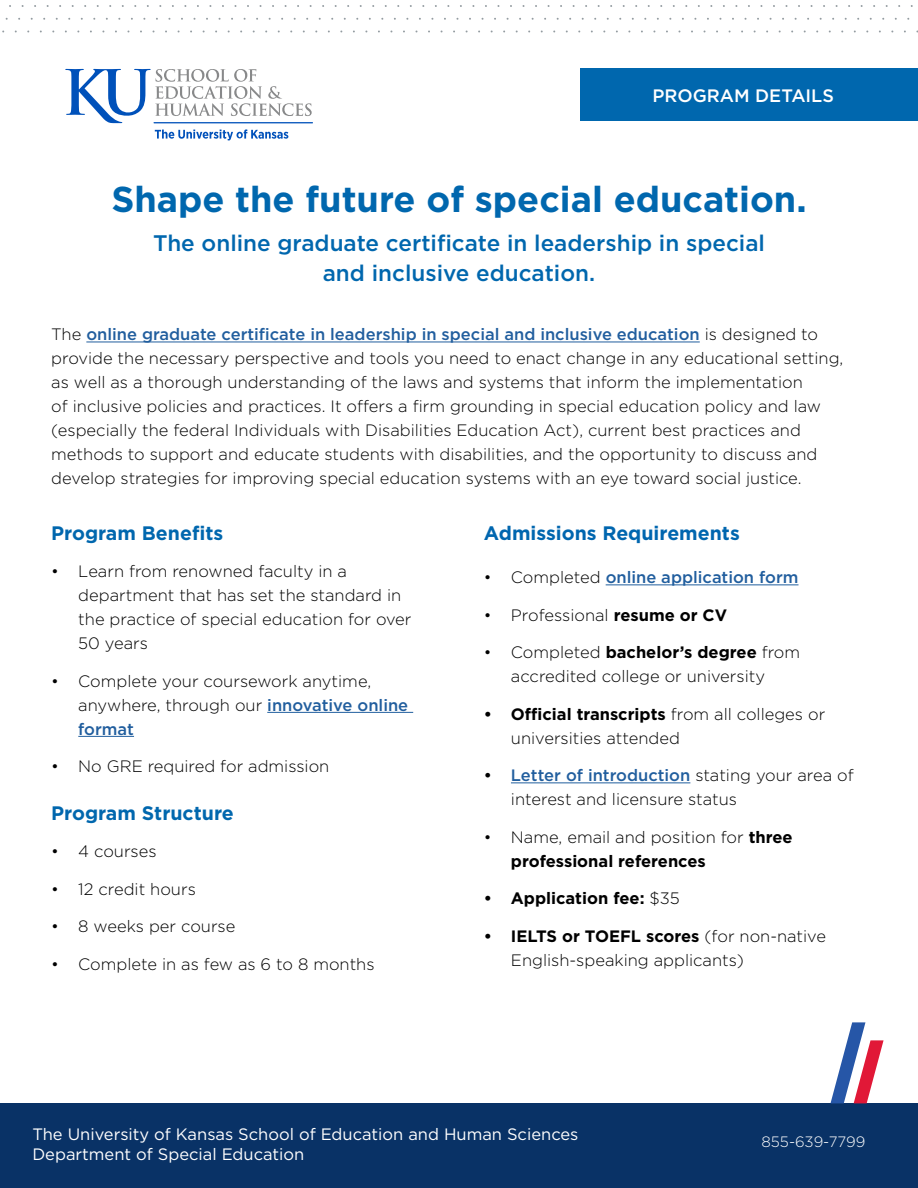
<style>
.page{position:relative;width:918px;height:1188px;background:#fff}
.page>*{position:absolute;margin:0;border:0;box-sizing:border-box;transform-origin:0 0}
.t1{font:700 36px "Gotham";color:#0067ae}
.t2{font:500 22.5px/30px "Gotham";color:#0067ae;text-align:center}
.t3{font:700 19.5px "Gotham";color:#0067ae}
.t4{font:700 19.5px "Gotham";color:#0066af}
.t5{font:500 18px "Gotham";color:#fff}
.t6{font:300 16.5px/24px "Gotham";color:#000}
.t7{font:16.5px/19.8px "Gotham";color:#fff}
.t8{font:700 16.5px/24px "Gotham";color:#000}
.t9{font:500 16.5px "Gotham";color:#215e9e}
.t10{font:300 15px "Gotham";color:#fff}
.s1{font-weight:500;color:#215e9e}
.s2{font-weight:300;color:#000}
.s3{font-weight:700}
.s4{font-weight:500}
.s5{font-weight:300}
</style>
<div class="page">
<div style="left:580px;top:68px;width:338px;height:53px;background:#0067ae"></div>
<div style="left:0;top:1103px;width:918px;height:85px;background:#093266"></div>
<svg style="left:5px;top:5px;width:708px;height:15px"></svg>
<svg style="left:719px;top:5px;width:194px;height:15px"></svg>
<hr style="left:154px;top:122px;width:159px;height:1px;background:#0051ba">
<svg style="left:155px;top:129px;width:133px;height:11px"></svg>
<svg style="left:65px;top:69px;width:247px;height:54px"></svg>
<svg style="left:831px;top:1022px;width:53px;height:81px"></svg>
<hr style="left:267px;top:712px;width:146px;height:1px;background:#215e9e">
<hr style="left:78px;top:736px;width:56px;height:1px;background:#215e9e">
<hr style="left:86px;top:342px;width:614px;height:1px;background:#215e9e">
<hr style="left:606px;top:584px;width:193px;height:1px;background:#215e9e">
<hr style="left:511px;top:782px;width:179px;height:1px;background:#215e9e">
<p class="t5" style="left:653px;top:84px;width:183px">PROGRAM DETAILS</p>
<h1 class="t1" style="left:111px;top:176px;width:697px">Shape the future of special education.</h1>
<h2 class="t2" style="left:153px;top:228px;width:613px">The online graduate certificate in leadership in special and inclusive education.</h2>
<p class="t6" style="left:51px;top:322px;width:794px">The <span class="s1">online graduate certificate in leadership in special and inclusive education</span> is designed to provide the necessary perspective and tools you need to enact change in any educational setting, as well as a thorough understanding of the laws and systems that inform the implementation<br>of inclusive policies and practices. It offers a firm grounding in special education policy and law (especially the federal Individuals with Disabilities Education Act), current best practices and methods to support and educate students with disabilities, and the opportunity to discuss and develop strategies for improving special education systems with an eye toward social justice.</p>
<p class="t3" style="left:51px;top:520px;width:173px">Program Benefits</p>
<p class="t6" style="left:78px;top:559px;width:335px;text-indent:-27px">• Learn from renowned faculty in a department that has set the standard in the practice of special education for over<br>50 years</p>
<p class="t6" style="left:78px;top:668px;width:331px;text-indent:-27px">• Complete your coursework anytime, anywhere, through our <span class="s1">innovative online format</span></p>
<p class="t6" style="left:51px;top:754px;width:280px">• No GRE required for admission</p>
<p class="t3" style="left:51px;top:800px;width:184px">Program Structure</p>
<p class="t6" style="left:51px;top:839px;width:107px">• 4 courses</p>
<p class="t6" style="left:51px;top:877px;width:146px">• 12 credit hours</p>
<p class="t6" style="left:51px;top:914px;width:186px">• 8 weeks per course</p>
<p class="t6" style="left:51px;top:952px;width:325px">• Complete in as few as 6 to 8 months</p>
<p class="t4" style="left:484px;top:520px;width:257px">Admissions Requirements</p>
<p class="t9" style="left:484px;top:567px;width:316px"><span class="s2">• Completed</span> online application form</p>
<p class="t6" style="left:484px;top:602px;width:245px">• Professional <span class="s3">resume or CV</span></p>
<p class="t6" style="left:484px;top:640px;width:318px;text-align:center">• Completed <span class="s3">bachelor’s degree</span> from accredited college or university</p>
<p class="t6" style="left:511px;top:701px;width:316px;text-indent:-27px"><span class="s3">• Official transcripts</span> from all colleges or universities attended</p>
<p class="t6" style="left:511px;top:763px;width:344px;text-indent:-27px"><span class="s4">•</span> <span class="s1">Letter of introduction</span> stating your area of interest and licensure status</p>
<p class="t8" style="left:511px;top:825px;width:283px;text-indent:-27px"><span class="s5">• Name, email and position for</span> three professional references</p>
<p class="t8" style="left:484px;top:886px;width:197px">• Application fee: <span class="s5">$35</span></p>
<p class="t6" style="left:511px;top:924px;width:317px;text-indent:-27px"><span class="s3">• IELTS or TOEFL scores</span> (for non-native<br>English-speaking applicants)</p>
<p class="t7" style="left:32px;top:1124px;width:548px">The University of Kansas School of Education and Human Sciences<br>Department of Special Education</p>
<p class="t10" style="left:761px;top:1133px;width:106px">855-639-7799</p>
</div>
